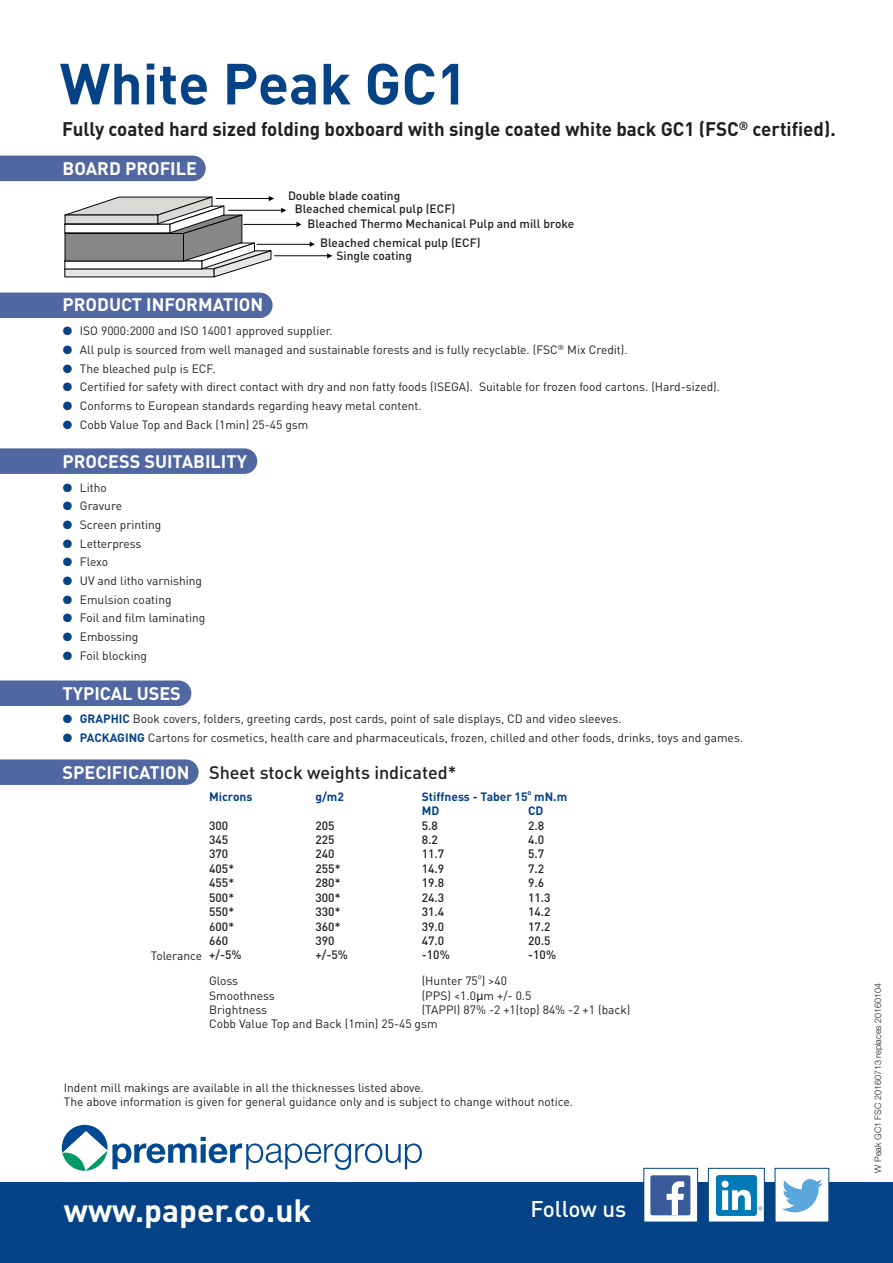
<style>
.page{position:relative;width:893px;height:1263px;background:#fff}
.page>*{position:absolute;margin:0;border:0;box-sizing:border-box;transform-origin:0 0}
.t1{font:700 57px "DINCE";color:#054286}
.t2{font:700 31.95px "DINCE";color:#fff}
.t3{font:500 22.5px "DINCE";letter-spacing:-.005em;color:#fff}
.t4{font:700 19.5px "DINCE";color:#231f20;scale:.96 1}
.t5{font:700 18px "DINCE";color:#fff}
.t6{font:500 18px "DINCE";color:#231f20}
.t7{font:12px/14.4px "DINCE";color:#231f20}
.t8{font:500 12px/13.5px "DINCE";color:#231f20}
.t9{font:700 12px "DINCE";color:#054286}
.t10{font:300 9px "Helvetica Neue";color:#231f20}
.t11{font:700 7.2px "DINCE";color:#054286}
.t12{font:7.2px "DINCE";color:#231f20}
.s1{color:#054286}
.s2{font-weight:700;color:#054286}
.s3{font-weight:700;color:#fff}
.s4{font-weight:500}
.s5{font-family:"Lucida Grande"}
</style>
<div class="page">
<svg style="left:0;top:448px;width:257px;height:26px;background:#556ba3"></svg>
<div style="left:0;top:680px;width:191px;height:26px;background:#5167a1"></div>
<div style="left:0;top:759px;width:199px;height:26px;background:#5167a1"></div>
<div style="left:0;top:293px;width:273px;height:25px;background:#5167a1"></div>
<div style="left:0;top:156px;width:206px;height:25px;background:#5167a1"></div>
<svg style="left:62px;top:1125px;width:360px;height:46px"></svg>
<div style="left:0;top:1182px;width:893px;height:81px;background:#054286"></div>
<div style="left:644px;top:1169px;width:53px;height:53px;background:#fff"></div>
<div style="left:650px;top:1175px;width:40px;height:40px;background:#3b5a9a;border-radius:2px"></div>
<svg style="left:667px;top:1181px;width:17px;height:34px"></svg>
<div style="left:643px;top:1168px;width:55px;height:54px;border:1px solid #054286"></div>
<div style="left:775px;top:1169px;width:53px;height:53px;background:#fff"></div>
<svg style="left:782px;top:1179px;width:41px;height:33px"></svg>
<div style="left:709px;top:1169px;width:55px;height:53px;background:#fff"></div>
<svg style="left:758px;top:1206px;width:4px;height:4px"></svg>
<div style="left:716px;top:1175px;width:41px;height:41px;background:#007bb6;border-radius:3px"></div>
<svg style="left:722px;top:1180px;width:29px;height:30px"></svg>
<div style="left:708px;top:1168px;width:57px;height:54px;border:1px solid #054286"></div>
<hr style="left:244px;top:224px;width:53px;height:1px;background:#050504">
<svg style="left:296px;top:222px;width:5px;height:5px"></svg>
<hr style="left:257px;top:244px;width:53px;height:1px;background:#050504">
<svg style="left:310px;top:242px;width:5px;height:5px"></svg>
<hr style="left:228px;top:210px;width:53px;height:1px;background:#050504">
<svg style="left:281px;top:208px;width:5px;height:5px"></svg>
<svg style="left:65px;top:196px;width:210px;height:81px"></svg>
<div style="left:65px;top:215px;width:93px;height:9px;background:#d9d9d8"></div>
<hr style="left:274px;top:255px;width:54px;height:1px;background:#050504">
<svg style="left:327px;top:253px;width:6px;height:5px"></svg>
<h1 class="t1" style="left:60px;top:50px;width:409px">White Peak GC1</h1>
<h3 class="t4" style="left:62px;top:117px;width:807px">Fully coated hard sized folding boxboard with single coated white back GC1 (FSC<sup>®</sup> certified).</h3>
<h3 class="t5" style="left:63px;top:158px;width:136px">BOARD PROFILE</h3>
<p class="t8" style="left:288px;top:188px;width:114px">Double blade coating</p>
<p class="t8" style="left:295px;top:202px;width:162px">Bleached chemical pulp (ECF)</p>
<p class="t8" style="left:308px;top:216px;width:268px">Bleached Thermo Mechanical Pulp and mill broke</p>
<p class="t8" style="left:336px;top:235px;width:146px;text-indent:-16px">Bleached chemical pulp (ECF)<br>Single coating</p>
<h3 class="t5" style="left:63px;top:294px;width:202px">PRODUCT INFORMATION</h3>
<p class="t7" style="left:63px;top:323px;width:271px"><span class="s1">●</span> ISO 9000:2000 and ISO 14001 approved supplier.</p>
<p class="t7" style="left:63px;top:342px;width:566px"><span class="s1">●</span> All pulp is sourced from well managed and sustainable forests and is fully recyclable. (FSC<sup>®</sup> Mix Credit).</p>
<p class="t7" style="left:63px;top:361px;width:154px"><span class="s1">●</span> The bleached pulp is ECF.</p>
<p class="t7" style="left:63px;top:379px;width:659px"><span class="s1">●</span> Certified for safety with direct contact with dry and non fatty foods (ISEGA). Suitable for frozen food cartons. (Hard-sized).</p>
<p class="t7" style="left:63px;top:398px;width:360px"><span class="s1">●</span> Conforms to European standards regarding heavy metal content.</p>
<p class="t7" style="left:63px;top:417px;width:247px"><span class="s1">●</span> Cobb Value Top and Back (1min) 25-45 gsm</p>
<h3 class="t5" style="left:63px;top:450px;width:186px">PROCESS SUITABILITY</h3>
<p class="t7" style="left:63px;top:480px;width:45px"><span class="s1">●</span> Litho</p>
<p class="t7" style="left:63px;top:498px;width:61px"><span class="s1">●</span> Gravure</p>
<p class="t7" style="left:63px;top:517px;width:100px"><span class="s1">●</span> Screen printing</p>
<p class="t7" style="left:63px;top:536px;width:80px"><span class="s1">●</span> Letterpress</p>
<p class="t7" style="left:63px;top:554px;width:47px"><span class="s1">●</span> Flexo</p>
<p class="t7" style="left:63px;top:573px;width:141px"><span class="s1">●</span> UV and litho varnishing</p>
<p class="t7" style="left:63px;top:592px;width:110px"><span class="s1">●</span> Emulsion coating</p>
<p class="t7" style="left:63px;top:610px;width:144px"><span class="s1">●</span> Foil and film laminating</p>
<p class="t7" style="left:63px;top:629px;width:77px"><span class="s1">●</span> Embossing</p>
<p class="t7" style="left:63px;top:648px;width:86px"><span class="s1">●</span> Foil blocking</p>
<h3 class="t5" style="left:63px;top:682px;width:120px">TYPICAL USES</h3>
<p class="t7" style="left:63px;top:711px;width:560px"><span class="s1">●</span> <span class="s2">GRAPHIC</span> Book covers, folders, greeting cards, post cards, point of sale displays, CD and video sleeves.</p>
<p class="t7" style="left:63px;top:730px;width:682px"><span class="s1">●</span> <span class="s2">PACKAGING</span> Cartons for cosmetics, health care and pharmaceuticals, frozen, chilled and other foods, drinks, toys and games.</p>
<h3 class="t6" style="left:63px;top:761px;width:396px"><span class="s3">SPECIFICATION</span> Sheet stock weights indicated*</h3>
<p class="t9" style="left:209px;top:789px;width:45px">Microns</p>
<p class="t9" style="left:315px;top:789px;width:30px">g/m2</p>
<p class="t9" style="left:422px;top:789px;width:107px">Stiffness - Taber 15</p>
<p class="t11" style="left:528px;top:788px;width:5px">o</p>
<p class="t9" style="left:534px;top:789px;width:34px">mN.m</p>
<p class="t9" style="left:422px;top:804px;width:19px">MD</p>
<p class="t9" style="left:528px;top:804px;width:17px">CD</p>
<p class="t8" style="left:209px;top:818px;width:21px">300</p>
<p class="t8" style="left:315px;top:818px;width:21px">205</p>
<p class="t8" style="left:422px;top:818px;width:18px">5.8</p>
<p class="t8" style="left:528px;top:818px;width:18px">2.8</p>
<p class="t8" style="left:209px;top:832px;width:21px">345</p>
<p class="t8" style="left:315px;top:832px;width:21px">225</p>
<p class="t8" style="left:422px;top:832px;width:18px">8.2</p>
<p class="t8" style="left:528px;top:832px;width:18px">4.0</p>
<p class="t8" style="left:209px;top:847px;width:21px">370</p>
<p class="t8" style="left:315px;top:847px;width:21px">240</p>
<p class="t8" style="left:422px;top:847px;width:24px">11.7</p>
<p class="t8" style="left:528px;top:847px;width:18px">5.7</p>
<p class="t8" style="left:209px;top:861px;width:27px">405*</p>
<p class="t8" style="left:315px;top:861px;width:27px">255*</p>
<p class="t8" style="left:422px;top:861px;width:24px">14.9</p>
<p class="t8" style="left:528px;top:861px;width:18px">7.2</p>
<p class="t8" style="left:209px;top:876px;width:27px">455*</p>
<p class="t8" style="left:315px;top:876px;width:27px">280*</p>
<p class="t8" style="left:422px;top:876px;width:24px">19.8</p>
<p class="t8" style="left:528px;top:876px;width:18px">9.6</p>
<p class="t8" style="left:209px;top:890px;width:27px">500*</p>
<p class="t8" style="left:315px;top:890px;width:27px">300*</p>
<p class="t8" style="left:422px;top:890px;width:24px">24.3</p>
<p class="t8" style="left:528px;top:890px;width:24px">11.3</p>
<p class="t8" style="left:209px;top:905px;width:27px">550*</p>
<p class="t8" style="left:315px;top:905px;width:27px">330*</p>
<p class="t8" style="left:422px;top:905px;width:24px">31.4</p>
<p class="t8" style="left:528px;top:905px;width:24px">14.2</p>
<p class="t8" style="left:209px;top:919px;width:27px">600*</p>
<p class="t8" style="left:315px;top:919px;width:27px">360*</p>
<p class="t8" style="left:422px;top:919px;width:24px">39.0</p>
<p class="t8" style="left:528px;top:919px;width:24px">17.2</p>
<p class="t8" style="left:209px;top:933px;width:21px">660</p>
<p class="t8" style="left:315px;top:933px;width:21px">390</p>
<p class="t8" style="left:422px;top:933px;width:24px">47.0</p>
<p class="t8" style="left:528px;top:933px;width:24px">20.5</p>
<p class="t7" style="left:151px;top:948px;width:93px">Tolerance <span class="s4">+/-5%</span></p>
<p class="t8" style="left:315px;top:948px;width:34px">+/-5%</p>
<p class="t8" style="left:422px;top:948px;width:29px">-10%</p>
<p class="t8" style="left:528px;top:948px;width:29px">-10%</p>
<p class="t7" style="left:209px;top:973px;width:31px">Gloss</p>
<p class="t7" style="left:422px;top:973px;width:87px">(Hunter 75 ) &gt;40</p>
<p class="t12" style="left:478px;top:972px;width:5px">o</p>
<p class="t7" style="left:209px;top:987px;width:67px">Smoothness</p>
<p class="t7" style="left:422px;top:987px;width:111px">(PPS) &lt;1.0<span class="s5">μ</span>m +/- 0.5</p>
<p class="t7" style="left:209px;top:1002px;width:60px">Brightness</p>
<p class="t7" style="left:209px;top:1002px;width:423px;text-indent:213px">(TAPPI) 87% -2 +1(top) 84% -2 +1 (back)<br>Cobb Value Top and Back (1min) 25-45 gsm</p>
<p class="t7" style="left:64px;top:1080px;width:511px">Indent mill makings are available in all the thicknesses listed above.<br>The above information is given for general guidance only and is subject to change without notice.</p>
<h2 class="t2" style="left:64px;top:1191px;width:249px">www.paper.co.uk</h2>
<h3 class="t3" style="left:530px;top:1195px;width:98px">Follow us</h3>
<p class="t10" style="left:875px;top:1172px;width:191px;rotate:-90deg">W Peak GC1 FSC 20160713 replaces 20160104</p>
</div>
